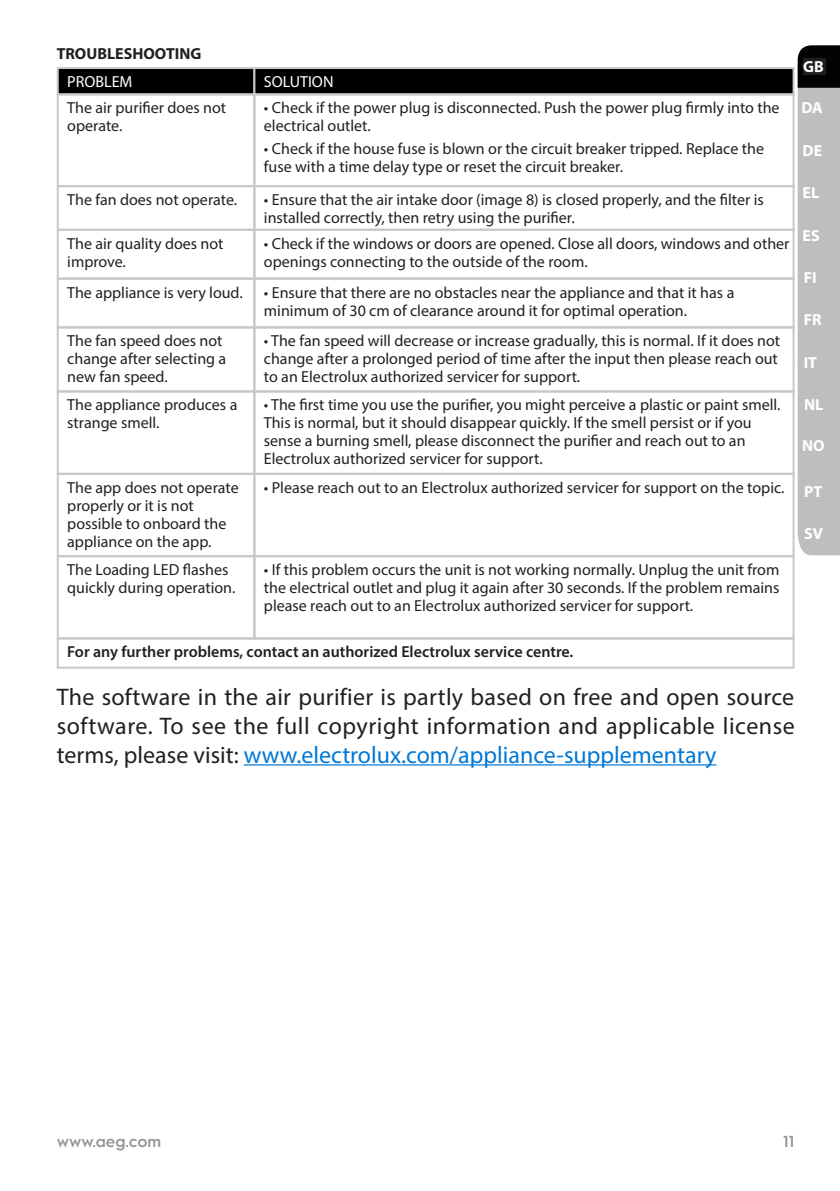
<style>
.page{position:relative;width:840px;height:1191px;background:#fff}
.page>*{position:absolute;margin:0;border:0;box-sizing:border-box;transform-origin:0 0}
.t1{font:24px/28.8px "Myriad Pro";color:#231f20;text-align:justify}
.t2{font:16px/18px "Myriad Pro";color:#231f20}
.t3{font:600 16px "Myriad Pro";color:#231f20}
.t4{font:700 16px "Myriad Pro";color:#fff}
.t5{font:700 16px "Myriad Pro";color:#231f20}
.t6{font:16px "Myriad Pro";color:#fff}
.t7{font:600 16px "Electrolux Sans";color:#939598}
.s1{color:#0078d6}
</style>
<div class="page">
<div style="left:58px;top:68px;width:196px;height:26px;background:#000"></div>
<div style="left:57px;top:67px;width:198px;height:28px;border:2px solid #c7c8ca"></div>
<div style="left:57px;top:93px;width:198px;height:94px;border:2px solid #c7c8ca"></div>
<div style="left:57px;top:185px;width:198px;height:46px;border:2px solid #c7c8ca"></div>
<div style="left:57px;top:229px;width:198px;height:50px;border:2px solid #c7c8ca"></div>
<div style="left:57px;top:277px;width:198px;height:51px;border:2px solid #c7c8ca"></div>
<div style="left:57px;top:326px;width:198px;height:66px;border:2px solid #c7c8ca"></div>
<div style="left:57px;top:390px;width:198px;height:85px;border:2px solid #c7c8ca"></div>
<div style="left:57px;top:473px;width:198px;height:84px;border:2px solid #c7c8ca"></div>
<div style="left:57px;top:555px;width:198px;height:84px;border:2px solid #c7c8ca"></div>
<div style="left:57px;top:637px;width:737px;height:31px;border:2px solid #c7c8ca"></div>
<div style="left:254px;top:68px;width:539px;height:26px;background:#000"></div>
<div style="left:253px;top:67px;width:541px;height:28px;border:2px solid #c7c8ca"></div>
<div style="left:253px;top:93px;width:541px;height:94px;border:2px solid #c7c8ca"></div>
<div style="left:253px;top:185px;width:541px;height:46px;border:2px solid #c7c8ca"></div>
<div style="left:253px;top:229px;width:541px;height:50px;border:2px solid #c7c8ca"></div>
<div style="left:253px;top:277px;width:541px;height:51px;border:2px solid #c7c8ca"></div>
<div style="left:253px;top:326px;width:541px;height:66px;border:2px solid #c7c8ca"></div>
<div style="left:253px;top:390px;width:541px;height:85px;border:2px solid #c7c8ca"></div>
<div style="left:253px;top:473px;width:541px;height:84px;border:2px solid #c7c8ca"></div>
<div style="left:253px;top:555px;width:541px;height:84px;border:2px solid #c7c8ca"></div>
<hr style="left:244px;top:764px;width:472px;height:1px;background:#0078d6">
<svg style="left:797px;top:45px;width:42px;height:510px;background:#b2b3b5"></svg>
<div style="left:802px;top:58px;width:23px;height:16px;background:#231f20"></div>
<div style="left:800px;top:100px;width:22px;height:16px;background:#bdbec0"></div>
<p class="t5" style="left:57px;top:44px;width:146px">TROUBLESHOOTING</p>
<p class="t6" style="left:67px;top:73px;width:67px">PROBLEM</p>
<p class="t2" style="left:67px;top:99px;width:160px">The air purifier does not operate.</p>
<p class="t2" style="left:67px;top:191px;width:171px">The fan does not operate.</p>
<p class="t2" style="left:67px;top:234px;width:158px">The air quality does not improve.</p>
<p class="t2" style="left:67px;top:283px;width:177px">The appliance is very loud.</p>
<p class="t2" style="left:67px;top:332px;width:160px">The fan speed does not change after selecting a new fan speed.</p>
<p class="t2" style="left:67px;top:396px;width:171px">The appliance produces a strange smell.</p>
<p class="t2" style="left:67px;top:478px;width:173px">The app does not operate properly or it is not possible to onboard the appliance on the app.</p>
<p class="t2" style="left:67px;top:561px;width:170px">The Loading LED flashes quickly during operation.</p>
<p class="t6" style="left:264px;top:73px;width:71px">SOLUTION</p>
<p class="t2" style="left:264px;top:99px;width:517px">• Check if the power plug is disconnected. Push the power plug firmly into the electrical outlet.</p>
<p class="t2" style="left:264px;top:139px;width:501px">• Check if the house fuse is blown or the circuit breaker tripped. Replace the fuse with a time delay type or reset the circuit breaker.</p>
<p class="t2" style="left:264px;top:190px;width:501px">• Ensure that the air intake door (image 8) is closed properly, and the filter is installed correctly, then retry using the purifier.</p>
<p class="t2" style="left:264px;top:234px;width:526px">• Check if the windows or doors are opened. Close all doors, windows and other openings connecting to the outside of the room.</p>
<p class="t2" style="left:264px;top:283px;width:471px">• Ensure that there are no obstacles near the appliance and that it has a minimum of 30 cm of clearance around it for optimal operation.</p>
<p class="t2" style="left:264px;top:332px;width:517px">• The fan speed will decrease or increase gradually, this is normal. If it does not change after a prolonged period of time after the input then please reach out to an Electrolux authorized servicer for support.</p>
<p class="t2" style="left:264px;top:396px;width:518px">• The first time you use the purifier, you might perceive a plastic or paint smell.<br>This is normal, but it should disappear quickly. If the smell persist or if you sense a burning smell, please disconnect the purifier and reach out to an Electrolux authorized servicer for support.</p>
<p class="t2" style="left:264px;top:478px;width:521px">• Please reach out to an Electrolux authorized servicer for support on the topic.</p>
<p class="t2" style="left:264px;top:560px;width:516px;text-align:justify">• If this problem occurs the unit is not working normally. Unplug the unit from the electrical outlet and plug it again after 30 seconds. If the problem remains please reach out to an Electrolux authorized servicer for support.</p>
<p class="t4" style="left:802px;top:57px;width:22px">GB</p>
<p class="t4" style="left:801px;top:99px;width:23px">DA</p>
<p class="t4" style="left:802px;top:141px;width:21px">DE</p>
<p class="t4" style="left:802px;top:184px;width:18px">EL</p>
<p class="t4" style="left:802px;top:226px;width:19px">ES</p>
<p class="t4" style="left:803px;top:268px;width:14px">FI</p>
<p class="t4" style="left:803px;top:311px;width:19px">FR</p>
<p class="t4" style="left:803px;top:353px;width:15px">IT</p>
<p class="t4" style="left:803px;top:395px;width:21px">NL</p>
<p class="t4" style="left:801px;top:437px;width:24px">NO</p>
<p class="t4" style="left:803px;top:482px;width:20px">PT</p>
<p class="t4" style="left:803px;top:524px;width:20px">SV</p>
<p class="t3" style="left:67px;top:643px;width:507px">For any further problems, contact an authorized Electrolux service centre.</p>
<h1 class="t1" style="left:57px;top:682px;width:739px">The software in the air purifier is partly based on free and open source software. To see the full copyright information and applicable license terms, please visit: <span class="s1">www.electrolux.com/appliance-supplementary</span></h1>
<p class="t7" style="left:57px;top:1135px;width:106px">www.aeg.com</p>
<p class="t7" style="left:782px;top:1135px;width:13px">11</p>
</div>
